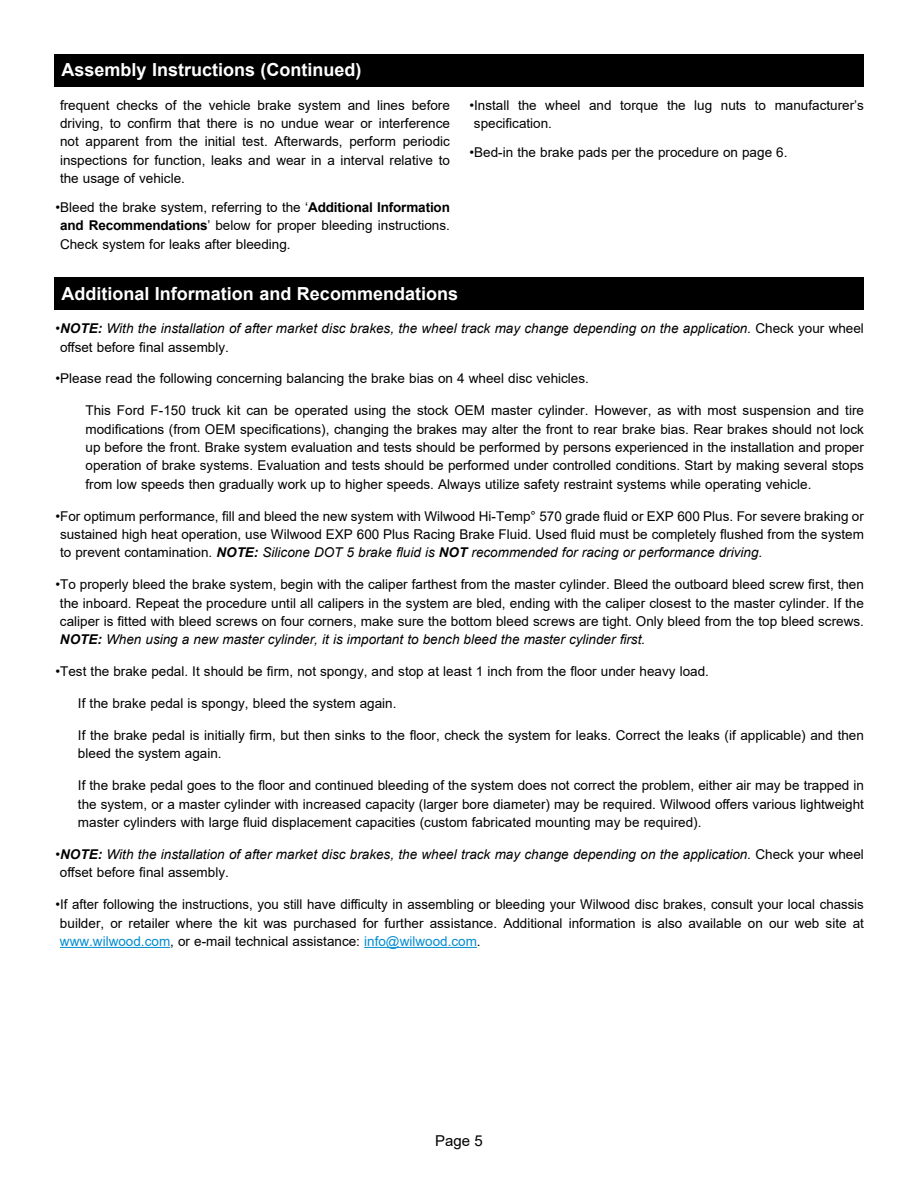
<style>
.page{position:relative;width:918px;height:1188px;background:#fff}
.page>*{position:absolute;margin:0;border:0;box-sizing:border-box;transform-origin:0 0}
.t1{font:700 18px "Arial";color:#fff}
.t2{font:15px "Arial";color:#000}
.t3{font:13.5px/18.3px "Arial";color:#000;text-align:justify}
.t4{font:italic 13.5px/18.3px "Arial";color:#000}
.s1{font-weight:700}
.s2{font-style:normal}
.s3{font-weight:700;font-style:italic}
.s4{font-style:italic}
.s5{color:#008cd1}
</style>
<div class="page">
<hr style="left:60px;top:947px;width:110px;height:1px;background:#008cd1">
<hr style="left:364px;top:947px;width:113px;height:1px;background:#008cd1">
<div style="left:54px;top:278px;width:810px;height:32px;background:#000"></div>
<div style="left:54px;top:54px;width:810px;height:32px;background:#000"></div>
<h1 class="t1" style="left:62px;top:57px;width:302px">Assembly Instructions (Continued)</h1>
<p class="t3" style="left:60px;top:96px;width:392px">frequent checks of the vehicle brake system and lines before driving, to confirm that there is no undue wear or interference not apparent from the initial test. Afterwards, perform periodic inspections for function, leaks and wear in a interval relative to the usage of vehicle.</p>
<p class="t3" style="left:60px;top:198px;width:392px;text-indent:-4px">•Bleed the brake system, referring to the ‘<span class="s1">Additional Information and Recommendations</span>’ below for proper bleeding instructions.<br>Check system for leaks after bleeding.</p>
<p class="t3" style="left:474px;top:96px;width:391px;text-indent:-4px">•Install the wheel and torque the lug nuts to manufacturer’s specification.</p>
<p class="t3" style="left:470px;top:143px;width:320px">•Bed-in the brake pads per the procedure on page 6.</p>
<h1 class="t1" style="left:62px;top:281px;width:398px">Additional Information and Recommendations</h1>
<p class="t4" style="left:60px;top:320px;width:805px;text-indent:-5px"><span class="s2">•</span><span class="s1">NOTE:</span> With the installation of after market disc brakes, the wheel track may change depending on the application. <span class="s2">Check your wheel offset before final assembly.</span></p>
<p class="t3" style="left:56px;top:369px;width:535px">•Please read the following concerning balancing the brake bias on 4 wheel disc vehicles.</p>
<p class="t3" style="left:86px;top:401px;width:780px">This Ford F-150 truck kit can be operated using the stock OEM master cylinder. However, as with most suspension and tire modifications (from OEM specifications), changing the brakes may alter the front to rear brake bias. Rear brakes should not lock up before the front. Brake system evaluation and tests should be performed by persons experienced in the installation and proper operation of brake systems. Evaluation and tests should be performed under controlled conditions. Start by making several stops from low speeds then gradually work up to higher speeds. Always utilize safety restraint systems while operating vehicle.</p>
<p class="t3" style="left:60px;top:507px;width:805px;text-indent:-4px">•For optimum performance, fill and bleed the new system with Wilwood Hi-Temp° 570 grade fluid or EXP 600 Plus. For severe braking or sustained high heat operation, use Wilwood EXP 600 Plus Racing Brake Fluid. Used fluid must be completely flushed from the system to prevent contamination. <span class="s3">NOTE:</span> <span class="s4">Silicone DOT 5 brake fluid is</span> <span class="s3">NOT</span> <span class="s4">recommended for racing or performance driving</span>.</p>
<p class="t3" style="left:60px;top:575px;width:805px;text-indent:-4px">•To properly bleed the brake system, begin with the caliper farthest from the master cylinder. Bleed the outboard bleed screw first, then the inboard. Repeat the procedure until all calipers in the system are bled, ending with the caliper closest to the master cylinder. If the caliper is fitted with bleed screws on four corners, make sure the bottom bleed screws are tight. Only bleed from the top bleed screws.<br><span class="s3">NOTE:</span> <span class="s4">When using a new master cylinder, it is important to bench bleed the master cylinder first.</span></p>
<p class="t3" style="left:55px;top:662px;width:655px">•Test the brake pedal. It should be firm, not spongy, and stop at least 1 inch from the floor under heavy load.</p>
<p class="t3" style="left:78px;top:694px;width:320px">If the brake pedal is spongy, bleed the system again.</p>
<p class="t3" style="left:78px;top:726px;width:787px">If the brake pedal is initially firm, but then sinks to the floor, check the system for leaks. Correct the leaks (if applicable) and then bleed the system again.</p>
<p class="t3" style="left:78px;top:776px;width:787px">If the brake pedal goes to the floor and continued bleeding of the system does not correct the problem, either air may be trapped in the system, or a master cylinder with increased capacity (larger bore diameter) may be required. Wilwood offers various lightweight master cylinders with large fluid displacement capacities (custom fabricated mounting may be required).</p>
<p class="t4" style="left:60px;top:845px;width:805px;text-indent:-5px"><span class="s2">•</span><span class="s1">NOTE:</span> With the installation of after market disc brakes, the wheel track may change depending on the application. <span class="s2">Check your wheel offset before final assembly.</span></p>
<p class="t3" style="left:60px;top:895px;width:806px;text-indent:-4px">•If after following the instructions, you still have difficulty in assembling or bleeding your Wilwood disc brakes, consult your local chassis builder, or retailer where the kit was purchased for further assistance. Additional information is also available on our web site at <span class="s5">www.wilwood.com</span>, or e-mail technical assistance: <span class="s5">info@wilwood.com</span>.</p>
<p class="t2" style="left:435px;top:1131px;width:49px">Page 5</p>
</div>
